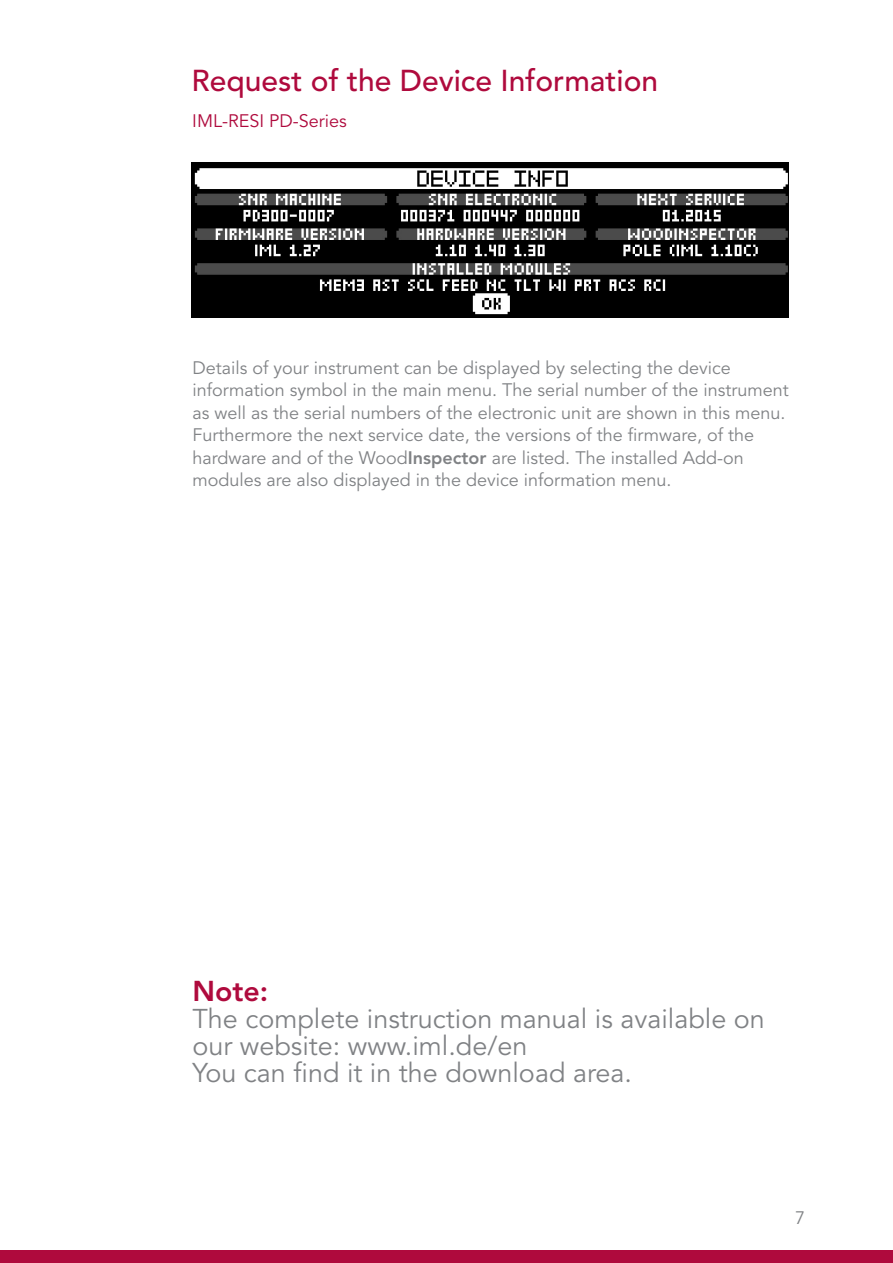
<style>
.page{position:relative;width:893px;height:1263px;background:#fff}
.page>*{position:absolute;margin:0;border:0;box-sizing:border-box;transform-origin:0 0}
.Überschrift_Innensei{font:500 30px "Avenir LT Std";color:#af0a3d}
.Unterüberschrift_Tit{font:800 28.5px "Avenir LT Std";color:#af0a3d}
.Unterüberschrift_Tit-2{font:27px/27px "Avenir LT Std";color:#808285}
.Unterüberschrift_Tit-3{font:18px/22.5px "Avenir LT Std";color:#808285}
.Einstiegstext_Rot{font:18px "Avenir LT Std";color:#af0a3d}
.s1{font-weight:800}
</style>
<div class="page">
<div style="left:0;top:1250px;width:893px;height:13px;background:#af0a3d"></div>
<img style="left:191px;top:162px;width:598px;height:156px">
<p class="Überschrift_Innensei" style="left:191px;top:63px;width:468px">Request of the Device Information</p>
<p class="Einstiegstext_Rot" style="left:192px;top:110px;width:156px">IML-RESI PD-Series</p>
<p class="Unterüberschrift_Tit-3" style="left:192px;top:357px;width:598px">Details of your instrument can be displayed by selecting the device information symbol in the main menu. The serial number of the instrument as well as the serial numbers of the electronic unit are shown in this menu.<br>Furthermore the next service date, the versions of the firmware, of the hardware and of the Wood<span class="s1">Inspector</span> are listed. The installed Add-on modules are also displayed in the device information menu.</p>
<p class="Unterüberschrift_Tit" style="left:192px;top:974px;width:77px">Note:</p>
<p class="Unterüberschrift_Tit-2" style="left:192px;top:1006px;width:574px">The complete instruction manual is available on our website: www.iml.de/en</p>
<p class="Unterüberschrift_Tit-2" style="left:192px;top:1060px;width:441px">You can find it in the download area.</p>
<p class="Unterüberschrift_Tit-3" style="left:795px;top:1207px;width:12px">7</p>
</div>
